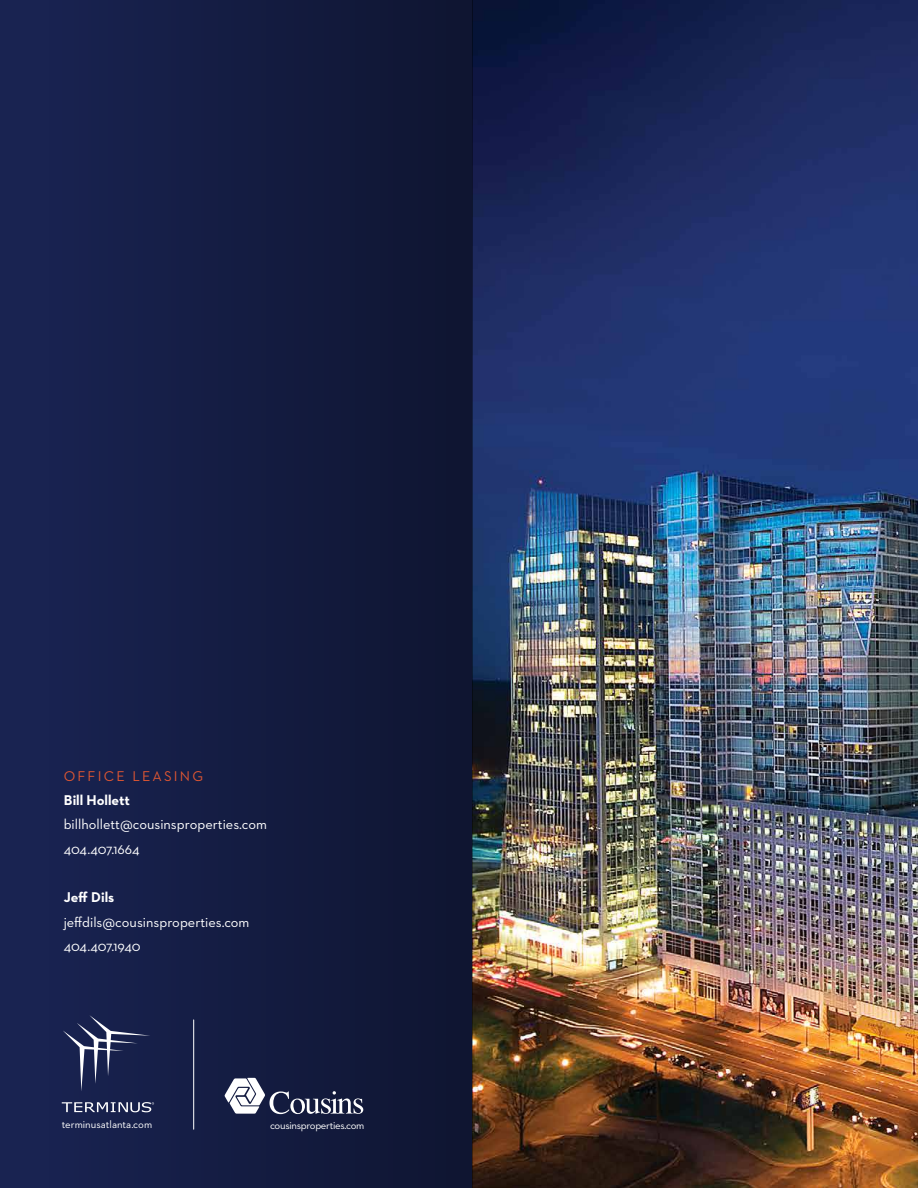
<style>
.page{position:relative;width:918px;height:1188px;background:#192351}
.page>*{position:absolute;margin:0;border:0;box-sizing:border-box;transform-origin:0 0}
.t1{font:14.4px/24.3px "Neutraface 2 Text";color:#fff}
.t2{font:700 14.4px "Neutraface 2 Text";color:#fff}
.t3{font:14.4px "Neutraface 2 Text";letter-spacing:.15em;color:#e25732}
.t4{font:10.8px "Neutraface 2 Text";letter-spacing:-.03em;color:#fff}
.t5{font:10.8px "Neutraface 2 Text";color:#fff}
</style>
<div class="page">
<img style="left:472px;top:0;width:446px;height:1188px">
<div style="left:47px;top:0;width:425px;height:1188px;background:linear-gradient(to right,#182250,#0f1531)"></div>
<svg style="left:63px;top:1015px;width:88px;height:76px"></svg>
<svg style="left:62px;top:1102px;width:92px;height:10px"></svg>
<svg style="left:224px;top:1078px;width:139px;height:36px;background:#5a5f78"></svg>
<hr style="left:193px;top:1020px;width:1px;height:109px;background:#fff">
<p class="t3" style="left:64px;top:767px;width:141px">OFFICE LEASING</p>
<p class="t2" style="left:64px;top:791px;width:68px">Bill Hollett</p>
<p class="t1" style="left:64px;top:812px;width:205px">billhollett@cousinsproperties.com<br>404.407.1664</p>
<p class="t2" style="left:64px;top:888px;width:52px">Jeff Dils</p>
<p class="t1" style="left:64px;top:910px;width:187px">jeffdils@cousinsproperties.com<br>404.407.1940</p>
<p class="t5" style="left:62px;top:1118px;width:92px">terminusatlanta.com</p>
<p class="t4" style="left:270px;top:1119px;width:96px">cousinsproperties.com</p>
</div>
